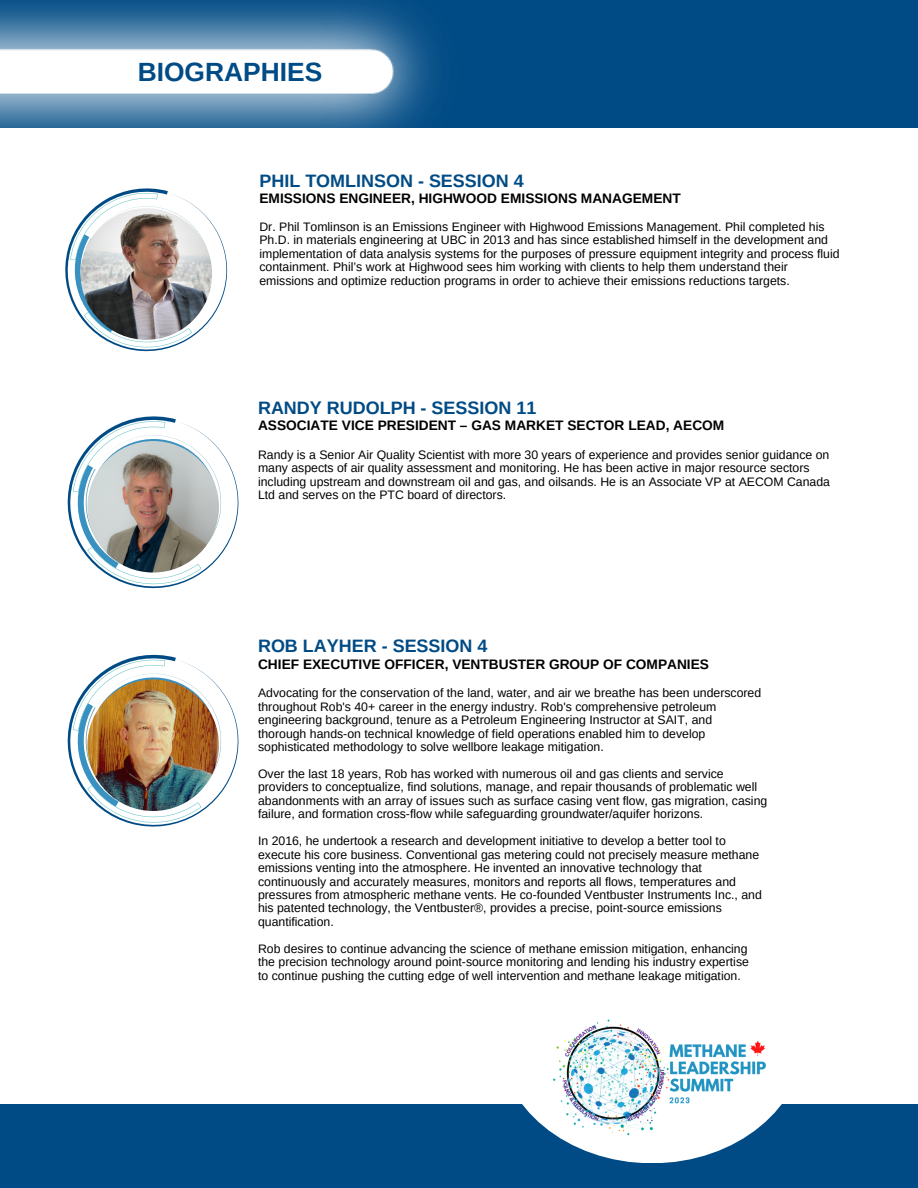
<style>
.page{position:relative;width:918px;height:1188px;background:#004b85}
.page>*{position:absolute;margin:0;border:0;box-sizing:border-box;transform-origin:0 0}
.t1{font:700 26.4px "Arimo";color:#004b85}
.t2{font:700 18px "Arimo";color:#004b85}
.t3{font:700 13.65px "Arimo";color:#000}
.t4{font:12.3px/13.5px "Arimo";color:#000}
</style>
<div class="page">
<div style="left:0;top:129px;width:918px;height:975px;background:#fff"></div>
<img style="left:0;top:0;width:459px;height:129px">
<svg style="left:67px;top:416px;width:172px;height:173px"></svg>
<img style="left:87px;top:441px;width:132px;height:132px;border-radius:50%">
<img style="left:549px;top:1019px;width:232px;height:144px">
<svg style="left:65px;top:188px;width:163px;height:164px"></svg>
<img style="left:81px;top:208px;width:131px;height:132px;border-radius:50%">
<svg style="left:67px;top:654px;width:172px;height:173px"></svg>
<img style="left:87px;top:679px;width:132px;height:132px;border-radius:50%">
<p class="t1" style="left:138px;top:57px;width:186px">BIOGRAPHIES</p>
<p class="t2" style="left:259px;top:170px;width:266px">PHIL TOMLINSON - SESSION 4</p>
<p class="t3" style="left:259px;top:191px;width:423px">EMISSIONS ENGINEER, HIGHWOOD EMISSIONS MANAGEMENT</p>
<p class="t4" style="left:259px;top:220px;width:582px">Dr. Phil Tomlinson is an Emissions Engineer with Highwood Emissions Management. Phil completed his Ph.D. in materials engineering at UBC in 2013 and has since established himself in the development and implementation of data analysis systems for the purposes of pressure equipment integrity and process fluid containment. Phil’s work at Highwood sees him working with clients to help them understand their emissions and optimize reduction programs in order to achieve their emissions reductions targets.</p>
<p class="t2" style="left:258px;top:397px;width:280px">RANDY RUDOLPH - SESSION 11</p>
<p class="t3" style="left:258px;top:418px;width:468px">ASSOCIATE VICE PRESIDENT – GAS MARKET SECTOR LEAD, AECOM</p>
<p class="t4" style="left:258px;top:448px;width:574px">Randy is a Senior Air Quality Scientist with more 30 years of experience and provides senior guidance on many aspects of air quality assessment and monitoring. He has been active in major resource sectors including upstream and downstream oil and gas, and oilsands. He is an Associate VP at AECOM Canada Ltd and serves on the PTC board of directors.</p>
<p class="t2" style="left:258px;top:636px;width:231px">ROB LAYHER - SESSION 4</p>
<p class="t3" style="left:258px;top:656px;width:453px">CHIEF EXECUTIVE OFFICER, VENTBUSTER GROUP OF COMPANIES</p>
<p class="t4" style="left:258px;top:686px;width:505px">Advocating for the conservation of the land, water, and air we breathe has been underscored</p>
<p class="t4" style="left:258px;top:700px;width:460px">throughout Rob's 40+ career in the energy industry. Rob's comprehensive petroleum</p>
<p class="t4" style="left:258px;top:713px;width:456px">engineering background, tenure as a Petroleum Engineering Instructor at SAIT, and</p>
<p class="t4" style="left:258px;top:727px;width:449px">thorough hands-on technical knowledge of field operations enabled him to develop</p>
<p class="t4" style="left:258px;top:740px;width:347px">sophisticated methodology to solve wellbore leakage mitigation.</p>
<p class="t4" style="left:258px;top:767px;width:467px">Over the last 18 years, Rob has worked with numerous oil and gas clients and service</p>
<p class="t4" style="left:258px;top:780px;width:501px">providers to conceptualize, find solutions, manage, and repair thousands of problematic well</p>
<p class="t4" style="left:258px;top:794px;width:511px">abandonments with an array of issues such as surface casing vent flow, gas migration, casing</p>
<p class="t4" style="left:258px;top:807px;width:447px">failure, and formation cross-flow while safeguarding groundwater/aquifer horizons.</p>
<p class="t4" style="left:258px;top:834px;width:469px">In 2016, he undertook a research and development initiative to develop a better tool to</p>
<p class="t4" style="left:258px;top:848px;width:503px">execute his core business. Conventional gas metering could not precisely measure methane</p>
<p class="t4" style="left:258px;top:861px;width:445px">emissions venting into the atmosphere. He invented an innovative technology that</p>
<p class="t4" style="left:258px;top:874px;width:479px">continuously and accurately measures, monitors and reports all flows, temperatures and</p>
<p class="t4" style="left:258px;top:888px;width:505px">pressures from atmospheric methane vents. He co-founded Ventbuster Instruments Inc., and</p>
<p class="t4" style="left:258px;top:901px;width:465px">his patented technology, the Ventbuster®, provides a precise, point-source emissions</p>
<p class="t4" style="left:258px;top:915px;width:77px">quantification.</p>
<p class="t4" style="left:258px;top:942px;width:491px">Rob desires to continue advancing the science of methane emission mitigation, enhancing</p>
<p class="t4" style="left:258px;top:955px;width:492px">the precision technology around point-source monitoring and lending his industry expertise</p>
<p class="t4" style="left:258px;top:969px;width:484px">to continue pushing the cutting edge of well intervention and methane leakage mitigation.</p>
</div>
